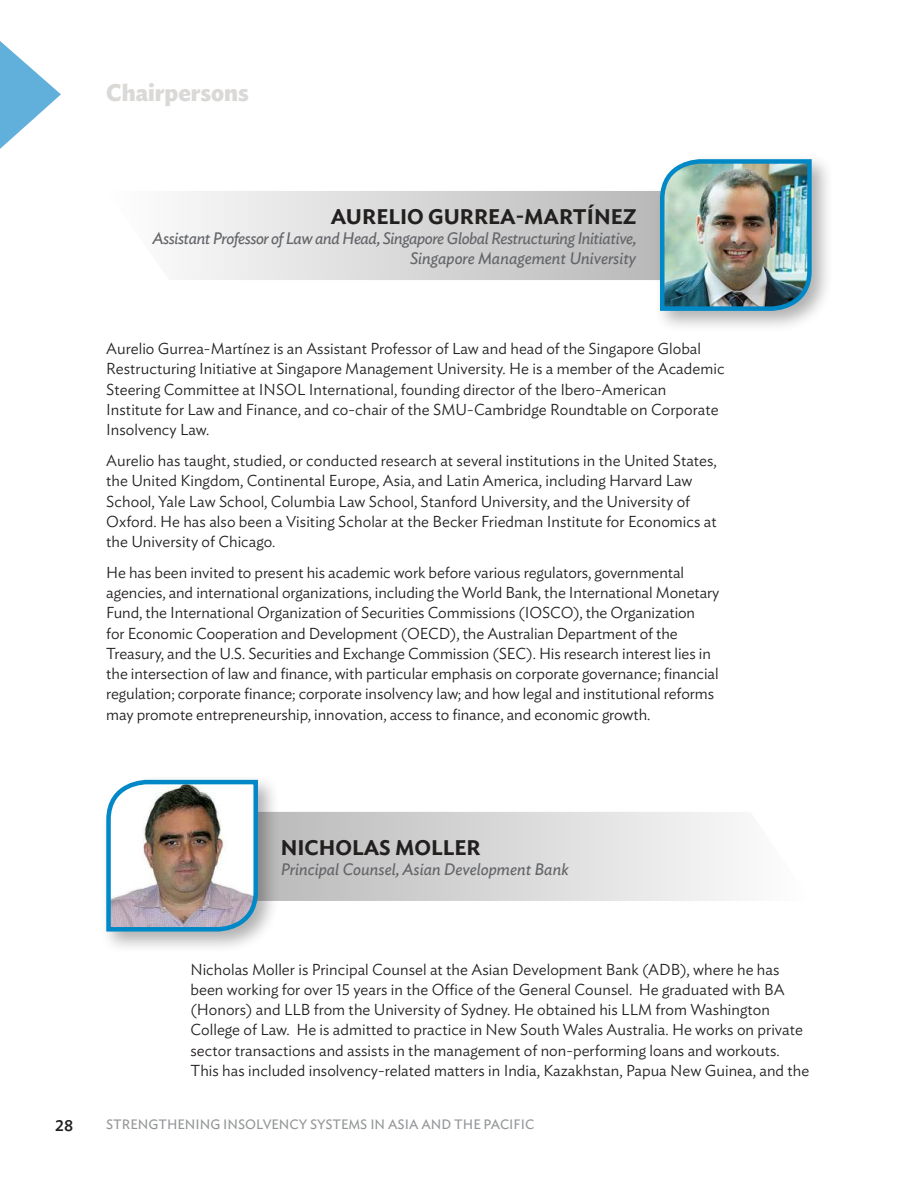
<style>
.page{position:relative;width:918px;height:1188px;background:#fff}
.page>*{position:absolute;margin:0;border:0;box-sizing:border-box;transform-origin:0 0}
.t1{font:700 24px "Ideal Sans";color:#dad9d7;scale:.95 1}
.t2{font:600 21px "Ideal Sans";color:#221f1f}
.t3{font:italic 16.5px/20.2px "Ideal Sans";letter-spacing:-.025em;color:#646569;text-align:right}
.t4{font:italic 16.5px "Ideal Sans";color:#646569}
.t5{font:300 15.75px/20.2px "Ideal Sans";color:#221f1f}
.t6{font:500 15.75px "Ideal Sans";color:#221f1f}
.t7{font:13.5px "Ideal Sans";color:#939597}
</style>
<div class="page">
<svg style="left:0;top:41px;width:61px;height:108px"></svg>
<div style="left:654px;top:153px;width:180px;height:180px;background:#221f1f;opacity:.35"></div>
<img style="left:658px;top:157px;width:156px;height:156px">
<div style="left:100px;top:774px;width:180px;height:180px;background:#221f1f;opacity:.35"></div>
<img style="left:104px;top:778px;width:156px;height:156px">
<h1 class="t1" style="left:106px;top:82px;width:152px">Chairpersons</h1>
<h2 class="t2" style="left:331px;top:204px;width:307px">AURELIO GURREA-MARTÍNEZ</h2>
<p class="t3" style="left:153px;top:229px;width:485px">Assistant Professor of Law and Head, Singapore Global Restructuring Initiative,<br>Singapore Management University</p>
<p class="t5" style="left:106px;top:339px;width:620px">Aurelio Gurrea-Martínez is an Assistant Professor of Law and head of the Singapore Global Restructuring Initiative at Singapore Management University. He is a member of the Academic Steering Committee at INSOL International, founding director of the Ibero-American Institute for Law and Finance, and co-chair of the SMU-Cambridge Roundtable on Corporate Insolvency Law.</p>
<p class="t5" style="left:106px;top:451px;width:612px">Aurelio has taught, studied, or conducted research at several institutions in the United States, the United Kingdom, Continental Europe, Asia, and Latin America, including Harvard Law School, Yale Law School, Columbia Law School, Stanford University, and the University of Oxford. He has also been a Visiting Scholar at the Becker Friedman Institute for Economics at the University of Chicago.</p>
<p class="t5" style="left:106px;top:563px;width:615px">He has been invited to present his academic work before various regulators, governmental agencies, and international organizations, including the World Bank, the International Monetary Fund, the International Organization of Securities Commissions (IOSCO), the Organization<br>for Economic Cooperation and Development (OECD), the Australian Department of the Treasury, and the U.S. Securities and Exchange Commission (SEC). His research interest lies in the intersection of law and finance, with particular emphasis on corporate governance; financial regulation; corporate finance; corporate insolvency law; and how legal and institutional reforms may promote entrepreneurship, innovation, access to finance, and economic growth.</p>
<h2 class="t2" style="left:281px;top:835px;width:201px">NICHOLAS MOLLER</h2>
<p class="t4" style="left:281px;top:862px;width:290px">Principal Counsel, Asian Development Bank</p>
<p class="t5" style="left:190px;top:959px;width:620px">Nicholas Moller is Principal Counsel at the Asian Development Bank (ADB), where he has been working for over 15 years in the Office of the General Counsel. He graduated with BA (Honors) and LLB from the University of Sydney. He obtained his LLM from Washington College of Law. He is admitted to practice in New South Wales Australia. He works on private sector transactions and assists in the management of non-performing loans and workouts.<br>This has included insolvency-related matters in India, Kazakhstan, Papua New Guinea, and the</p>
<p class="t6" style="left:55px;top:1119px;width:19px">28</p>
<p class="t7" style="left:106px;top:1119px;width:429px">STRENGTHENING INSOLVENCY SYSTEMS IN ASIA AND THE PACIFIC</p>
</div>
